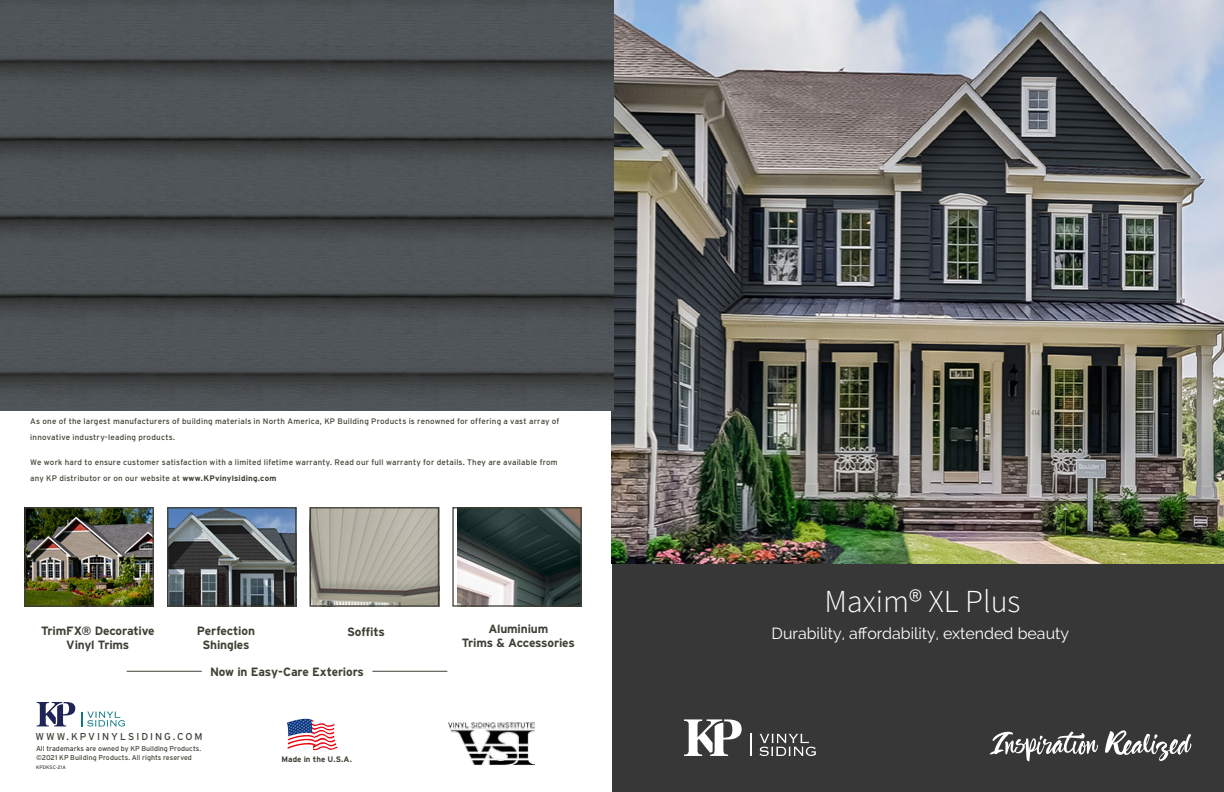
<style>
.page{position:relative;width:1224px;height:792px;background:#fff}
.page>*{position:absolute;margin:0;border:0;box-sizing:border-box;transform-origin:0 0}
.t1{font:300 32px "Source Sans Pro";color:#fff}
.t2{font:16px "Raleway";color:#fff}
.t3{font:700 12px/14px "Interstate";letter-spacing:-.015em;color:#403f35;text-align:center}
.t4{font:10px "Interstate";letter-spacing:.2em;color:#403f35}
.t5{font:8px/16px "Interstate";letter-spacing:.025em;color:#403f35}
.t6{font:700 8px "Interstate";letter-spacing:.005em;color:#403f35}
.t7{font:7px/9px "Interstate";letter-spacing:.005em;color:#403f35}
.t8{font:5px "Interstate";letter-spacing:.005em;color:#403f35}
.s1{font-weight:700}
</style>
<div class="page">
<img style="left:612px;top:0;width:612px;height:563px">
<div style="left:612px;top:564px;width:612px;height:228px;background:#363736"></div>
<hr style="left:750px;top:734px;width:2px;height:22px;background:#fff">
<svg style="left:684px;top:719px;width:58px;height:37px"></svg>
<svg style="left:759px;top:734px;width:57px;height:22px"></svg>
<svg style="left:990px;top:732px;width:108px;height:29px"></svg>
<svg style="left:1105px;top:730px;width:86px;height:31px"></svg>
<img style="left:0;top:0;width:613px;height:410px">
<img style="left:26px;top:509px;width:126px;height:96px">
<div style="left:24px;top:507px;width:130px;height:100px;border:1px solid #403f35"></div>
<img style="left:169px;top:509px;width:125px;height:96px">
<div style="left:167px;top:507px;width:129px;height:100px;border:1px solid #403f35"></div>
<img style="left:312px;top:509px;width:125px;height:96px">
<div style="left:310px;top:507px;width:129px;height:100px;border:1px solid #403f35"></div>
<img style="left:458px;top:509px;width:122px;height:96px">
<div style="left:452px;top:507px;width:130px;height:100px;border:1px solid #403f35"></div>
<hr style="left:372px;top:671px;width:75px;height:1px;background:#403f35">
<hr style="left:127px;top:671px;width:75px;height:1px;background:#403f35">
<svg style="left:37px;top:702px;width:38px;height:24px"></svg>
<svg style="left:81px;top:712px;width:44px;height:14px"></svg>
<img style="left:287px;top:718px;width:51px;height:33px">
<img style="left:449px;top:722px;width:85px;height:43px">
<p class="t5" style="left:30px;top:413px;width:531px">As one of the largest manufacturers of building materials in North America, KP Building Products is renowned for offering a vast array of innovative industry-leading products.</p>
<p class="t5" style="left:30px;top:454px;width:529px">We work hard to ensure customer satisfaction with a limited lifetime warranty. Read our full warranty for details. They are available from any KP distributor or on our website at <span class="s1">www.KPvinylsiding.com</span></p>
<h1 class="t1" style="left:824px;top:581px;width:198px">Maxim® XL Plus</h1>
<h3 class="t3" style="left:41px;top:623px;width:115px">TrimFX® Decorative<br>Vinyl Trims</h3>
<h3 class="t3" style="left:462px;top:622px;width:114px">Aluminium<br>Trims &amp; Accessories</h3>
<h3 class="t3" style="left:210px;top:664px;width:155px">Now in Easy-Care Exteriors</h3>
<h3 class="t3" style="left:197px;top:623px;width:60px">Perfection</h3>
<h3 class="t3" style="left:347px;top:625px;width:39px">Soffits</h3>
<h2 class="t2" style="left:772px;top:624px;width:299px">Durability, affordability, extended beauty</h2>
<h3 class="t3" style="left:202px;top:637px;width:49px">Shingles</h3>
<p class="t4" style="left:36px;top:731px;width:169px">www.KPVINYLSIDING.com</p>
<p class="t7" style="left:36px;top:744px;width:167px">All trademarks are owned by KP Building Products. ©2021 KP Building Products. All rights reserved</p>
<p class="t8" style="left:36px;top:764px;width:32px">KPDKSC-21A</p>
<p class="t6" style="left:281px;top:755px;width:72px">Made in the U.S.A.</p>
</div>
